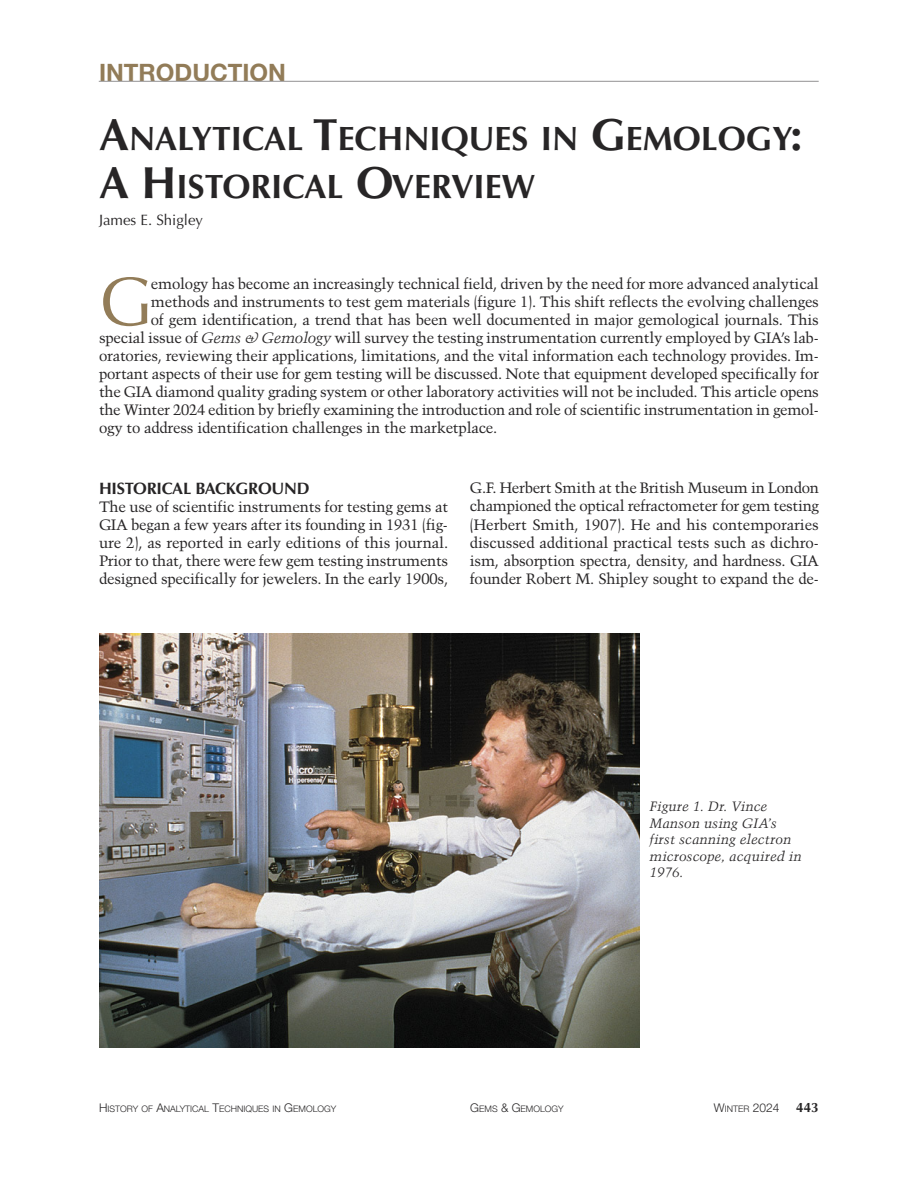
<style>
.page{position:relative;width:918px;height:1188px;background:#fff}
.page>*{position:absolute;margin:0;border:0;box-sizing:border-box;transform-origin:0 0}
.t1{font:68.7px "Optima LT Std";color:#927c58}
.t2{font:700 33.75px/48px "Optima LT Std";color:#272526}
.t3{font:700 24px "Helvetica Neue LT Std";color:#927c58}
.t4{font:700 16.5px "Optima LT Std";letter-spacing:-.015em;color:#272526}
.t5{font:15px/18.1px "Trump Mediaeval LT Std";letter-spacing:-.015em;color:#272526;text-align:justify}
.t6{font:15px "Optima LT Std";color:#272526}
.t7{font:italic 13.5px/16.5px "Trump Mediaeval LT Std";letter-spacing:.005em;color:#272526}
.t8{font:300 12px "Helvetica Neue LT Std";color:#272526}
.t9{font:300 9px "Helvetica Neue LT Std";color:#272526}
.s1{font-size:45px}
.s2{font-style:italic}
.s3{font-size:12px}
.s4{font-size:9px}
.s5{font-family:"Optima LT Std";font-weight:700;font-size:13.5px}
</style>
<div class="page">
<hr style="left:99px;top:81px;width:720px;height:1px;background:#939293">
<img style="left:99px;top:633px;width:540px;height:414px">
<p class="t3" style="left:99px;top:64px;width:189px">INTRODUCTION</p>
<p class="t2" style="left:99px;top:115px;width:705px"><span class="s1">A</span>NALYTICAL <span class="s1">T</span>ECHNIQUES IN <span class="s1">G</span>EMOLOGY<span class="s1">:<br>A H</span>ISTORICAL <span class="s1">O</span>VERVIEW</p>
<p class="t6" style="left:99px;top:211px;width:106px">James E. Shigley</p>
<p class="t1" style="left:99px;top:261px;width:55px">G</p>
<p class="t5" style="left:151px;top:276px;width:670px">emology has become an increasingly technical field, driven by the need for more advanced analytical</p>
<p class="t5" style="left:151px;top:294px;width:670px">methods and instruments to test gem materials (figure 1). This shift reflects the evolving challenges</p>
<p class="t5" style="left:151px;top:312px;width:670px">of gem identification, a trend that has been well documented in major gemological journals. This</p>
<p class="t5" style="left:99px;top:330px;width:721px">special issue of <span class="s2">Gems &amp; Gemology</span> will survey the testing instrumentation currently employed by GIA’s lab-</p>
<p class="t5" style="left:99px;top:348px;width:721px">oratories, reviewing their applications, limitations, and the vital information each technology provides. Im-</p>
<p class="t5" style="left:99px;top:366px;width:721px">portant aspects of their use for gem testing will be discussed. Note that equipment developed specifically for</p>
<p class="t5" style="left:99px;top:384px;width:721px">the GIA diamond quality grading system or other laboratory activities will not be included. This article opens</p>
<p class="t5" style="left:99px;top:402px;width:721px">the Winter 2024 edition by briefly examining the introduction and role of scientific instrumentation in gemol-</p>
<p class="t5" style="left:99px;top:420px;width:400px">ogy to address identification challenges in the marketplace.</p>
<p class="t4" style="left:99px;top:478px;width:212px">HISTORICAL BACKGROUND</p>
<p class="t5" style="left:99px;top:498px;width:351px">The use of scientific instruments for testing gems at GIA began a few years after its founding in 1931 (fig&shy;ure 2), as reported in early editions of this journal.<br>Prior to that, there were few gem testing instruments designed specifically for jewelers. In the early 1900s,</p>
<p class="t5" style="left:470px;top:480px;width:351px">G.F. Herbert Smith at the British Museum in London championed the optical refractometer for gem testing (Herbert Smith, 1907). He and his contemporaries discussed additional practical tests such as dichro&shy;ism, absorption spectra, density, and hardness. GIA founder Robert M. Shipley sought to expand the de-</p>
<p class="t7" style="left:650px;top:799px;width:154px">Figure 1. Dr. Vince<br>Manson using GIA’s first scanning electron microscope, acquired in<br>1976.</p>
<p class="t9" style="left:99px;top:1104px;width:239px"><span class="s3">H</span>ISTORY OF <span class="s3">A</span>NALYTICAL <span class="s3">T</span>ECHNIQUES IN <span class="s3">G</span>EMOLOGY</p>
<p class="t9" style="left:470px;top:1104px;width:95px"><span class="s3">G</span>EMS <span class="s3">&amp; G</span>EMOLOGY</p>
<p class="t8" style="left:714px;top:1101px;width:106px">W<span class="s4">INTER</span> 2024 <span class="s5">443</span></p>
</div>
